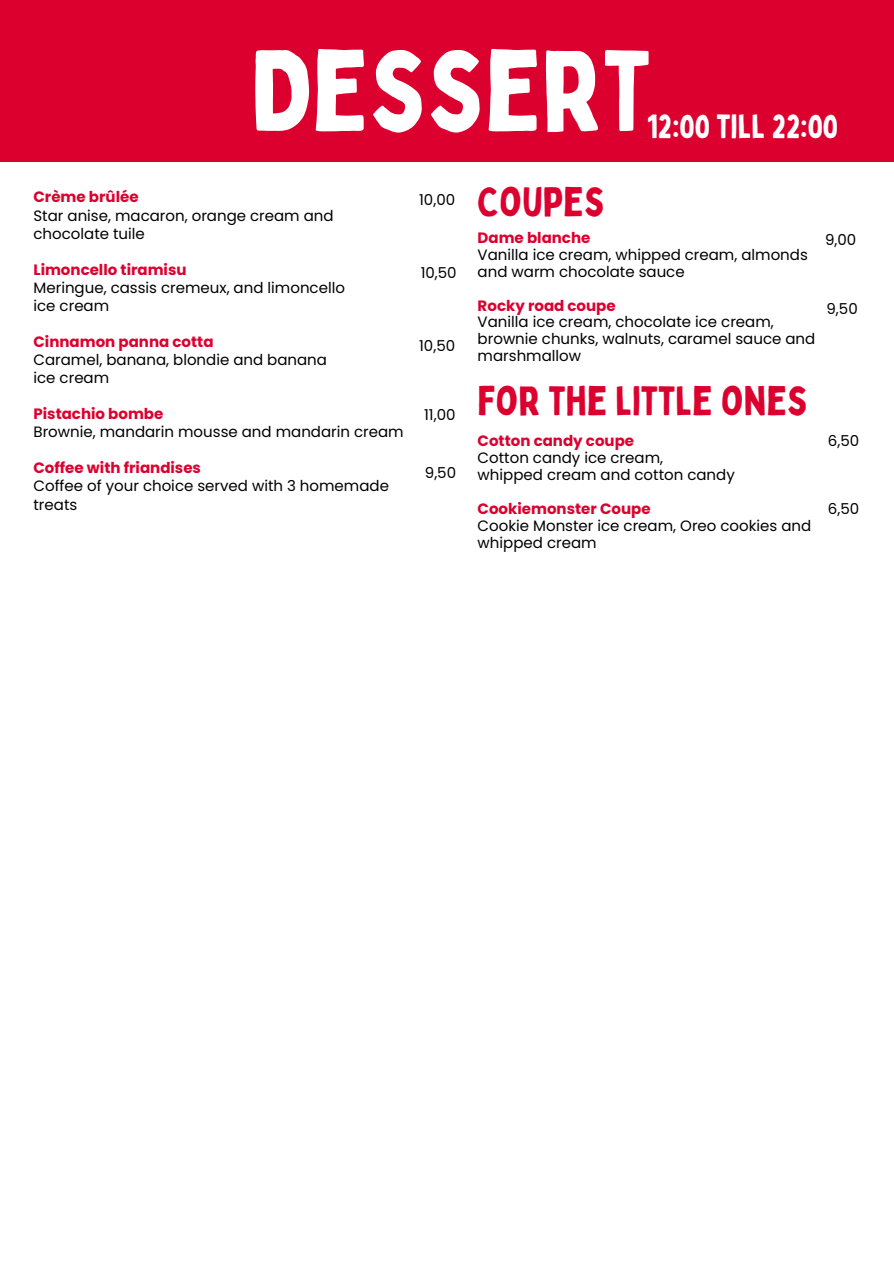
<style>
.page{position:relative;width:894px;height:1264px;background:#fff}
.page>*{position:absolute;margin:0;border:0;box-sizing:border-box;transform-origin:0 0}
.t1{font:112.5px "Bobby Jones";color:#fff}
.t2{font:40.35px "Bobby Jones";color:#dc002f}
.t3{font:33px "Bobby Jones";color:#fffefe}
.t4{font:15px/16.8px "Poppins";color:#000}
.t5{font:700 15px "Poppins";color:#dc002f}
</style>
<div class="page">
<div style="left:0;top:0;width:893px;height:161px;background:#dc002f"></div>
<h1 class="t1" style="left:250px;top:20px;width:401px">DESSERT</h1>
<h3 class="t3" style="left:646px;top:106px;width:193px">12:00 TILL 22:00</h3>
<p class="t5" style="left:33px;top:186px;width:106px">Crème brûlée</p>
<p class="t4" style="left:33px;top:208px;width:301px">Star anise, macaron, orange cream and</p>
<p class="t4" style="left:33px;top:226px;width:113px">chocolate tuile</p>
<p class="t5" style="left:33px;top:260px;width:154px">Limoncello tiramisu</p>
<p class="t4" style="left:33px;top:280px;width:313px">Meringue, cassis cremeux, and limoncello</p>
<p class="t4" style="left:33px;top:298px;width:77px">ice cream</p>
<p class="t5" style="left:33px;top:332px;width:181px">Cinnamon panna cotta</p>
<p class="t4" style="left:33px;top:352px;width:295px">Caramel, banana, blondie and banana</p>
<p class="t4" style="left:33px;top:370px;width:77px">ice cream</p>
<p class="t5" style="left:33px;top:404px;width:131px">Pistachio bombe</p>
<p class="t4" style="left:33px;top:424px;width:371px">Brownie, mandarin mousse and mandarin cream</p>
<p class="t5" style="left:33px;top:458px;width:169px">Coffee with friandises</p>
<p class="t4" style="left:33px;top:477px;width:357px;line-height:18px">Coffee of your choice served with 3 homemade treats</p>
<p class="t4" style="left:419px;top:192px;width:38px">10,00</p>
<p class="t4" style="left:420px;top:264px;width:38px">10,50</p>
<p class="t4" style="left:419px;top:337px;width:38px">10,50</p>
<p class="t4" style="left:424px;top:406px;width:33px">11,00</p>
<p class="t4" style="left:425px;top:464px;width:33px">9,50</p>
<p class="t2" style="left:477px;top:176px;width:128px">COUPES</p>
<p class="t5" style="left:477px;top:227px;width:114px">Dame blanche</p>
<p class="t4" style="left:477px;top:246px;width:331px">Vanilla ice cream, whipped cream, almonds</p>
<p class="t4" style="left:477px;top:263px;width:208px">and warm chocolate sauce</p>
<p class="t5" style="left:477px;top:295px;width:139px">Rocky road coupe</p>
<h2 class="t4" style="left:477px;top:314px;width:297px">Vanilla ice cream, chocolate ice cream,</h2>
<p class="t4" style="left:477px;top:331px;width:339px">brownie chunks, walnuts, caramel sauce and marshmallow</p>
<p class="t2" style="left:477px;top:375px;width:331px">FOR THE LITTLE ONES</p>
<p class="t5" style="left:477px;top:430px;width:158px">Cotton candy coupe</p>
<p class="t4" style="left:477px;top:449px;width:187px">Cotton candy ice cream,</p>
<p class="t4" style="left:477px;top:466px;width:258px">whipped cream and cotton candy</p>
<p class="t5" style="left:477px;top:498px;width:174px">Cookiemonster Coupe</p>
<p class="t4" style="left:477px;top:517px;width:335px">Cookie Monster ice cream, Oreo cookies and whipped cream</p>
<p class="t4" style="left:824px;top:231px;width:33px">9,00</p>
<h2 class="t4" style="left:826px;top:300px;width:33px">9,50</h2>
<p class="t4" style="left:827px;top:432px;width:33px">6,50</p>
<p class="t4" style="left:827px;top:500px;width:33px">6,50</p>
</div>
